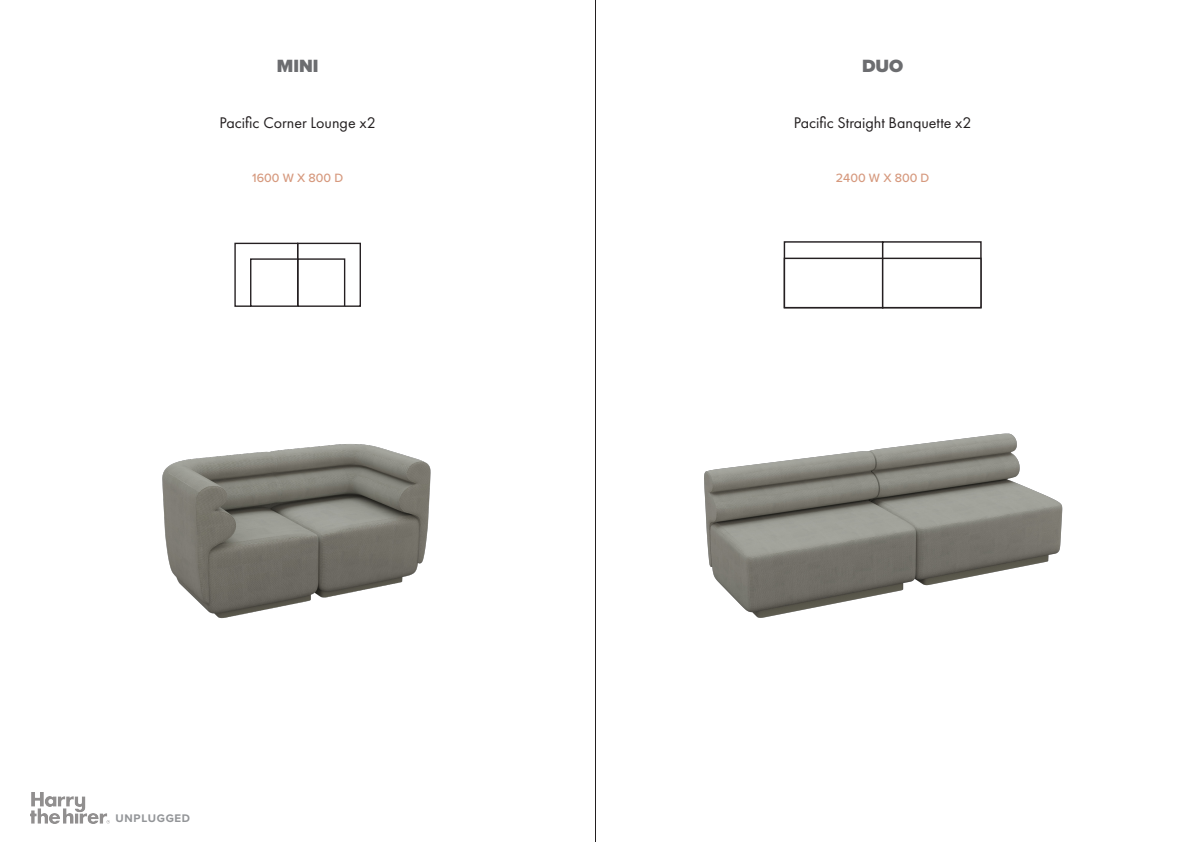
<style>
.page{position:relative;width:1191px;height:842px;background:#fff}
.page>*{position:absolute;margin:0;border:0;box-sizing:border-box;transform-origin:0 0}
.t1{font:900 18.4px "Proxima Nova";color:#6c6d70}
.t2{font:16px "Futura PT";color:#231f20}
.t3{font:500 12.5px "Proxima Nova";color:#d6997e}
.t4{font:700 11.4px "Proxima Nova";letter-spacing:.06em;color:#939598}
</style>
<div class="page">
<hr style="left:595px;top:0;width:1px;height:842px;background:#231f20">
<div style="left:297px;top:243px;width:64px;height:64px;border:1px solid #241f21"></div>
<div style="left:297px;top:258px;width:48px;height:49px;border:1px solid #241f21"></div>
<div style="left:234px;top:243px;width:64px;height:64px;border:1px solid #241f21"></div>
<div style="left:250px;top:258px;width:48px;height:49px;border:1px solid #241f21"></div>
<img style="left:162px;top:444px;width:269px;height:175px">
<img style="left:704px;top:433px;width:359px;height:185px">
<img style="left:30px;top:792px;width:79px;height:31px">
<div style="left:783px;top:241px;width:100px;height:67px;border:1px solid #241f21"></div>
<div style="left:783px;top:258px;width:100px;height:50px;border:1px solid #241f21"></div>
<div style="left:882px;top:241px;width:99px;height:67px;border:1px solid #241f21"></div>
<div style="left:882px;top:258px;width:99px;height:50px;border:1px solid #241f21"></div>
<p class="t1" style="left:277px;top:52px;width:43px">MINI</p>
<p class="t1" style="left:862px;top:52px;width:43px">DUO</p>
<p class="t2" style="left:219px;top:113px;width:158px">Pacific Corner Lounge x2</p>
<p class="t2" style="left:794px;top:113px;width:179px">Pacific Straight Banquette x2</p>
<p class="t3" style="left:252px;top:169px;width:92px">1600 W X 800 D</p>
<p class="t3" style="left:836px;top:169px;width:95px">2400 W X 800 D</p>
<p class="t4" style="left:116px;top:810px;width:76px">UNPLUGGED</p>
</div>
